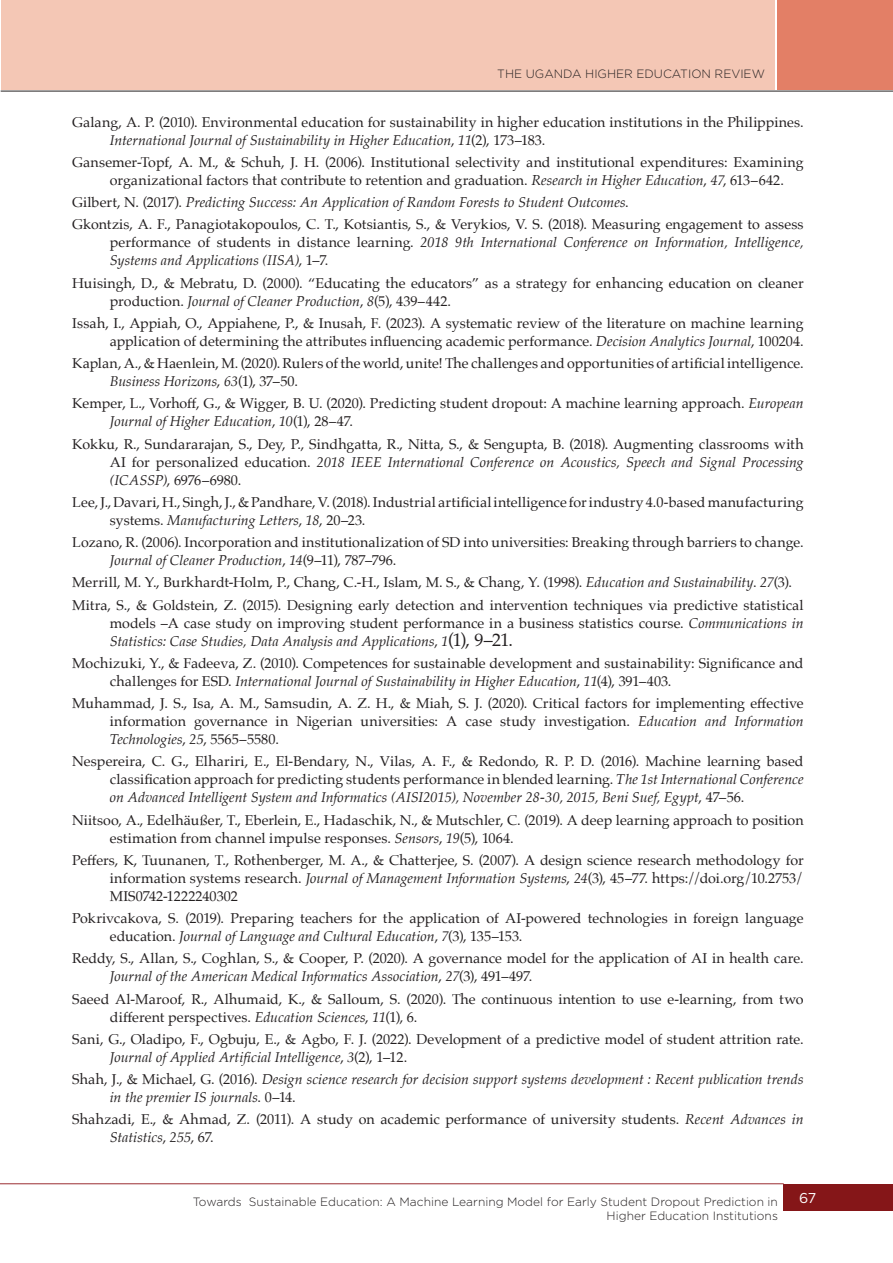
<style>
.page{position:relative;width:893px;height:1263px;background:#fff}
.page>*{position:absolute;margin:0;border:0;box-sizing:border-box;transform-origin:0 0}
.Ref_text{font:14.25px/18px "Palatino";letter-spacing:.005em;color:#231f20}
.Ref_text-2{font:italic 14.25px/18px "Palatino";letter-spacing:.005em;color:#231f20}
.t1{font:14.25px "Gotham";color:#fff}
.t2{font:300 12px "Gotham";color:#231f20}
.s1{font-style:italic}
.s2{font-style:normal}
.s3{font-size:18px}
</style>
<div class="page">
<div style="left:1px;top:0;width:773px;height:89px;background:#f4c7b5"></div>
<div style="left:777px;top:0;width:116px;height:89px;background:#e37f66"></div>
<hr style="left:1px;top:91px;width:892px;height:1px;background:#231f20">
<div style="left:784px;top:1184px;width:109px;height:26px;background:#851618"></div>
<hr style="left:0;top:1183px;width:784px;height:1px;background:#9b2d32">
<p class="t2" style="left:497px;top:67px;width:269px">THE UGANDA HIGHER EDUCATION REVIEW</p>
<p class="Ref_text" style="left:110px;top:113px;width:695px;text-indent:-38px">Galang, A. P. (2010). Environmental education for sustainability in higher education institutions in the Philippines.<br><span class="s1">International Journal of Sustainability in Higher Education</span>, <span class="s1">11</span>(2), 173–183.</p>
<p class="Ref_text" style="left:110px;top:153px;width:695px;text-indent:-38px">Gansemer-Topf, A. M., &amp; Schuh, J. H. (2006). Institutional selectivity and institutional expenditures: Examining organizational factors that contribute to retention and graduation. <span class="s1">Research in Higher Education</span>, <span class="s1">47</span>, 613–642.</p>
<p class="Ref_text-2" style="left:72px;top:193px;width:558px"><span class="s2">Gilbert, N. (2017).</span> Predicting Success: An Application of Random Forests to Student Outcomes<span class="s2">.</span></p>
<p class="Ref_text" style="left:110px;top:215px;width:695px;text-align:justify;text-indent:-38px">Gkontzis, A. F., Panagiotakopoulos, C. T., Kotsiantis, S., &amp; Verykios, V. S. (2018). Measuring engagement to assess performance of students in distance learning. <span class="s1">2018 9th International Conference on Information, Intelligence, Systems and Applications (IISA)</span>, 1–7.</p>
<p class="Ref_text" style="left:110px;top:274px;width:695px;text-indent:-38px">Huisingh, D., &amp; Mebratu, D. (2000). “Educating the educators” as a strategy for enhancing education on cleaner production. <span class="s1">Journal of Cleaner Production</span>, <span class="s1">8</span>(5), 439–442.</p>
<p class="Ref_text" style="left:72px;top:314px;width:733px;text-align:right">Issah, I., Appiah, O., Appiahene, P., &amp; Inusah, F. (2023). A systematic review of the literature on machine learning application of determining the attributes influencing academic performance. <span class="s1">Decision Analytics Journal</span>, 100204.</p>
<p class="Ref_text" style="left:110px;top:354px;width:695px;text-indent:-38px">Kaplan, A., &amp; Haenlein, M. (2020). Rulers of the world, unite! The challenges and opportunities of artificial intelligence.<br><span class="s1">Business Horizons</span>, <span class="s1">63</span>(1), 37–50.</p>
<p class="Ref_text" style="left:110px;top:394px;width:695px;text-indent:-38px">Kemper, L., Vorhoff, G., &amp; Wigger, B. U. (2020). Predicting student dropout: A machine learning approach. <span class="s1">European<br>Journal of Higher Education</span>, <span class="s1">10</span>(1), 28–47.</p>
<p class="Ref_text" style="left:110px;top:435px;width:695px;text-align:justify;text-indent:-38px">Kokku, R., Sundararajan, S., Dey, P., Sindhgatta, R., Nitta, S., &amp; Sengupta, B. (2018). Augmenting classrooms with AI for personalized education. <span class="s1">2018 IEEE International Conference on Acoustics, Speech and Signal Processing (ICASSP)</span>, 6976–6980.</p>
<p class="Ref_text" style="left:110px;top:493px;width:695px;text-indent:-38px">Lee, J., Davari, H., Singh, J., &amp; Pandhare, V. (2018). Industrial artificial intelligence for industry 4.0-based manufacturing systems. <span class="s1">Manufacturing Letters</span>, <span class="s1">18</span>, 20–23.</p>
<p class="Ref_text" style="left:110px;top:533px;width:695px;text-indent:-38px">Lozano, R. (2006). Incorporation and institutionalization of SD into universities: Breaking through barriers to change.<br><span class="s1">Journal of Cleaner Production</span>, <span class="s1">14</span>(9–11), 787–796.</p>
<p class="Ref_text" style="left:72px;top:573px;width:721px">Merrill, M. Y., Burkhardt-Holm, P., Chang, C.-H., Islam, M. S., &amp; Chang, Y. (1998). <span class="s1">Education and Sustainability</span>. <span class="s1">27</span>(3).</p>
<p class="Ref_text" style="left:110px;top:596px;width:695px;text-align:justify;text-indent:-38px">Mitra, S., &amp; Goldstein, Z. (2015). Designing early detection and intervention techniques via predictive statistical models –A case study on improving student performance in a business statistics course. <span class="s1">Communications in Statistics: Case Studies, Data Analysis and Applications</span>, <span class="s1">1</span><span class="s3">(1), 9–21.</span></p>
<p class="Ref_text" style="left:110px;top:654px;width:695px;text-indent:-38px">Mochizuki, Y., &amp; Fadeeva, Z. (2010). Competences for sustainable development and sustainability: Significance and challenges for ESD. <span class="s1">International Journal of Sustainability in Higher Education</span>, <span class="s1">11</span>(4), 391–403.</p>
<p class="Ref_text" style="left:110px;top:694px;width:695px;text-align:justify;text-indent:-38px">Muhammad, J. S., Isa, A. M., Samsudin, A. Z. H., &amp; Miah, S. J. (2020). Critical factors for implementing effective information governance in Nigerian universities: A case study investigation. <span class="s1">Education and Information Technologies</span>, <span class="s1">25</span>, 5565–5580.</p>
<p class="Ref_text" style="left:110px;top:752px;width:695px;text-align:justify;text-indent:-38px">Nespereira, C. G., Elhariri, E., El-Bendary, N., Vilas, A. F., &amp; Redondo, R. P. D. (2016). Machine learning based classification approach for predicting students performance in blended learning. <span class="s1">The 1st International Conference on Advanced Intelligent System and Informatics (AISI2015), November 28-30, 2015, Beni Suef, Egypt</span>, 47–56.</p>
<p class="Ref_text" style="left:110px;top:811px;width:695px;text-indent:-38px">Niitsoo, A., Edelhäußer, T., Eberlein, E., Hadaschik, N., &amp; Mutschler, C. (2019). A deep learning approach to position estimation from channel impulse responses. <span class="s1">Sensors</span>, <span class="s1">19</span>(5), 1064.</p>
<p class="Ref_text" style="left:110px;top:851px;width:695px;text-align:justify;text-indent:-38px">Peffers, K, Tuunanen, T., Rothenberger, M. A., &amp; Chatterjee, S. (2007). A design science research methodology for information systems research. <span class="s1">Journal of Management Information Systems</span>, <span class="s1">24</span>(3), 45–77. https://doi.org/10.2753/ MIS0742-1222240302</p>
<p class="Ref_text" style="left:110px;top:909px;width:695px;text-indent:-38px">Pokrivcakova, S. (2019). Preparing teachers for the application of AI-powered technologies in foreign language education. <span class="s1">Journal of Language and Cultural Education</span>, <span class="s1">7</span>(3), 135–153.</p>
<p class="Ref_text" style="left:110px;top:949px;width:695px;text-indent:-38px">Reddy, S., Allan, S., Coghlan, S., &amp; Cooper, P. (2020). A governance model for the application of AI in health care.<br><span class="s1">Journal of the American Medical Informatics Association</span>, <span class="s1">27</span>(3), 491–497.</p>
<p class="Ref_text" style="left:110px;top:990px;width:695px;text-indent:-38px">Saeed Al-Maroof, R., Alhumaid, K., &amp; Salloum, S. (2020). The continuous intention to use e-learning, from two different perspectives. <span class="s1">Education Sciences</span>, <span class="s1">11</span>(1), 6.</p>
<p class="Ref_text" style="left:110px;top:1030px;width:695px;text-indent:-38px">Sani, G., Oladipo, F., Ogbuju, E., &amp; Agbo, F. J. (2022). Development of a predictive model of student attrition rate.<br><span class="s1">Journal of Applied Artificial Intelligence</span>, <span class="s1">3</span>(2), 1–12.</p>
<p class="Ref_text-2" style="left:110px;top:1070px;width:695px;text-indent:-38px"><span class="s2">Shah, J., &amp; Michael, G. (2016).</span> Design science research for decision support systems development : Recent publication trends in the premier IS journals<span class="s2">. 0–14.</span></p>
<p class="Ref_text" style="left:110px;top:1110px;width:695px;text-indent:-38px">Shahzadi, E., &amp; Ahmad, Z. (2011). A study on academic performance of university students. <span class="s1">Recent Advances in<br>Statistics</span>, <span class="s1">255</span>, 67.</p>
<p class="t2" style="left:193px;top:1194px;width:587px">Towards Sustainable Education: A Machine Learning Model for Early Student Dropout Prediction in</p>
<p class="t1" style="left:799px;top:1189px;width:19px">67</p>
<p class="t2" style="left:607px;top:1208px;width:173px">Higher Education Institutions</p>
</div>
